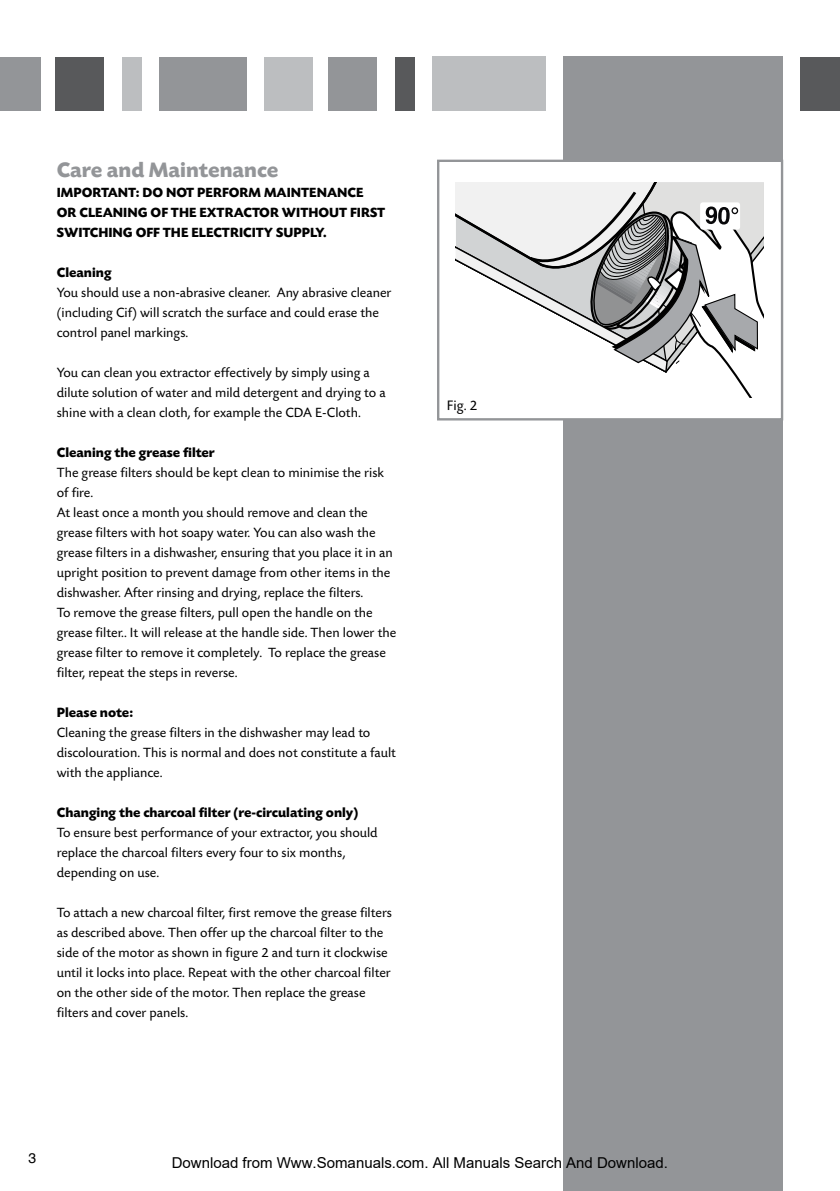
<style>
.page{position:relative;width:840px;height:1191px;background:#fff}
.page>*{position:absolute;margin:0;border:0;box-sizing:border-box;transform-origin:0 0}
.t1{font:700 22px "Today SB";color:#939598}
.t2{font:15px "Arial";color:#000}
.t3{font:14.4px "Today SB";color:#000}
.t4{font:14px/20px "Today SB";color:#000}
.t5{font:700 14px/20px "Today SB";color:#000}
.t6{font:14px "Helvetica";color:#000}
</style>
<div class="page">
<div style="left:800px;top:57px;width:39px;height:53px;background:#58595b"></div>
<div style="left:563px;top:57px;width:219px;height:1134px;background:#939598"></div>
<div style="left:394px;top:57px;width:20px;height:53px;background:#58595b"></div>
<div style="left:328px;top:57px;width:48px;height:53px;background:#939598"></div>
<div style="left:264px;top:57px;width:48px;height:53px;background:#bcbec0"></div>
<div style="left:159px;top:57px;width:88px;height:53px;background:#939598"></div>
<div style="left:122px;top:57px;width:19px;height:53px;background:#bcbec0"></div>
<div style="left:56px;top:57px;width:48px;height:53px;background:#58595b"></div>
<div style="left:0;top:57px;width:40px;height:53px;background:#939598"></div>
<div style="left:432px;top:57px;width:113px;height:54px;background:#bcbec0"></div>
<div style="left:437px;top:160px;width:345px;height:260px;background:#fff;border:2px solid #939598"></div>
<svg style="left:455px;top:182px;width:308px;height:216px"></svg>
<h1 class="t1" style="left:57px;top:158px;width:223px">Care and Maintenance</h1>
<p class="t5" style="left:57px;top:183px;width:329px">IMPORTANT: DO NOT PERFORM MAINTENANCE<br>OR CLEANING OF THE EXTRACTOR WITHOUT FIRST<br>SWITCHING OFF THE ELECTRICITY SUPPLY.</p>
<p class="t5" style="left:57px;top:263px;width:56px">Cleaning</p>
<p class="t4" style="left:57px;top:283px;width:336px">You should use a non-abrasive cleaner. Any abrasive cleaner (including Cif) will scratch the surface and could erase the control panel markings.</p>
<p class="t4" style="left:57px;top:363px;width:330px">You can clean you extractor effectively by simply using a dilute solution of water and mild detergent and drying to a shine with a clean cloth, for example the CDA E-Cloth.</p>
<p class="t5" style="left:57px;top:443px;width:160px">Cleaning the grease filter</p>
<p class="t4" style="left:57px;top:463px;width:341px">The grease filters should be kept clean to minimise the risk of fire.<br>At least once a month you should remove and clean the grease filters with hot soapy water. You can also wash the grease filters in a dishwasher, ensuring that you place it in an upright position to prevent damage from other items in the dishwasher. After rinsing and drying, replace the filters.<br>To remove the grease filters, pull open the handle on the grease filter.. It will release at the handle side. Then lower the grease filter to remove it completely. To replace the grease filter, repeat the steps in reverse.</p>
<p class="t5" style="left:57px;top:703px;width:78px">Please note:</p>
<p class="t4" style="left:57px;top:723px;width:340px">Cleaning the grease filters in the dishwasher may lead to discolouration. This is normal and does not constitute a fault with the appliance.</p>
<p class="t5" style="left:57px;top:803px;width:303px">Changing the charcoal filter (re-circulating only)</p>
<p class="t4" style="left:57px;top:823px;width:322px">To ensure best performance of your extractor, you should replace the charcoal filters every four to six months, depending on use.</p>
<p class="t4" style="left:57px;top:903px;width:336px">To attach a new charcoal filter, first remove the grease filters as described above. Then offer up the charcoal filter to the side of the motor as shown in figure 2 and turn it clockwise until it locks into place. Repeat with the other charcoal filter on the other side of the motor. Then replace the grease filters and cover panels.</p>
<p class="t3" style="left:446px;top:397px;width:32px">Fig. 2</p>
<p class="t6" style="left:28px;top:1145px;width:9px">3</p>
<p class="t2" style="left:172px;top:1154px;width:497px">Download from Www.Somanuals.com. All Manuals Search And Download.</p>
</div>
